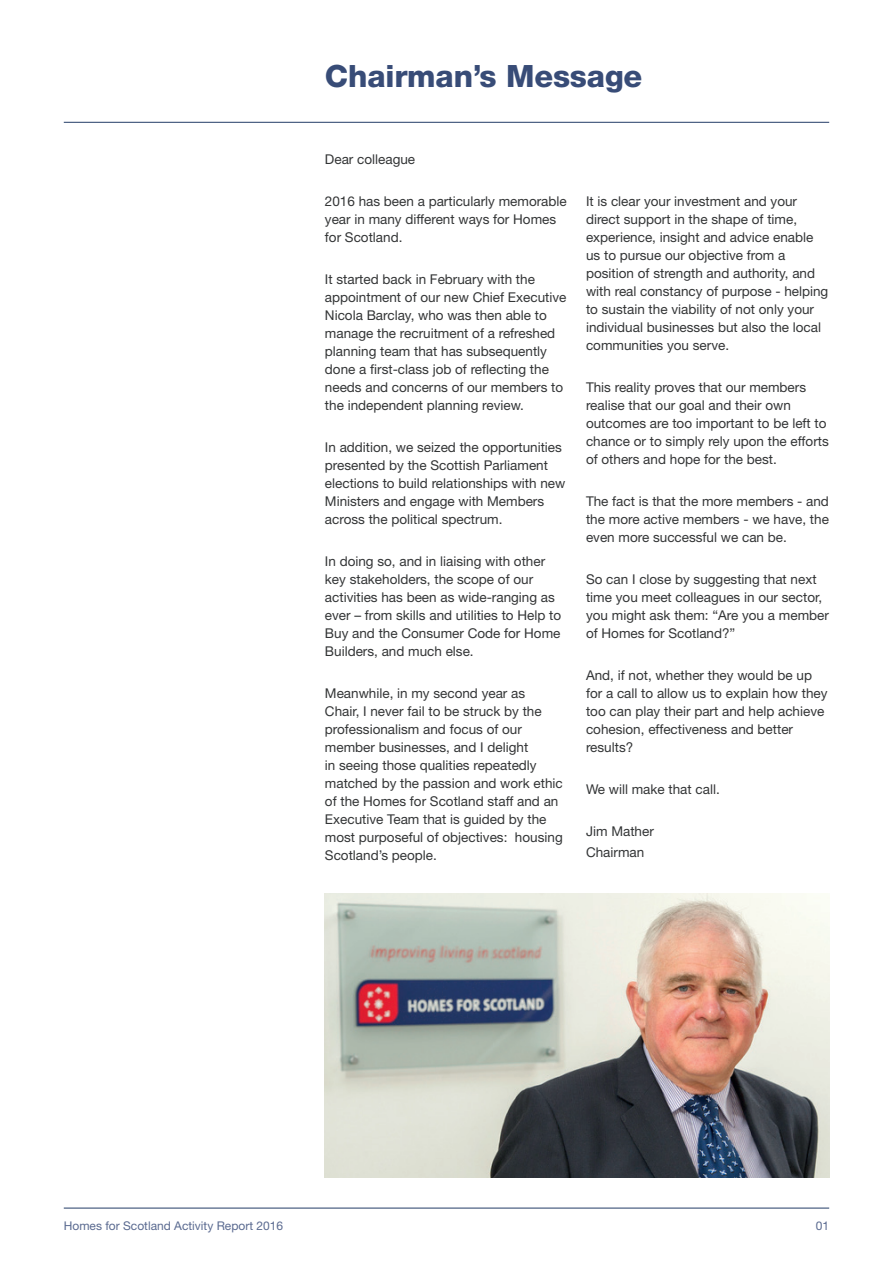
<style>
.page{position:relative;width:893px;height:1263px;background:#fff}
.page>*{position:absolute;margin:0;border:0;box-sizing:border-box;transform-origin:0 0}
.t1{font:800 30.75px "Helvetica Neue";letter-spacing:-.005em;color:#384c77}
.t2{font:13.5px/18px "Helvetica Neue";color:#333536}
.t3{font:12px "Helvetica Neue";color:#5a6a90}
</style>
<div class="page">
<hr style="left:64px;top:122px;width:765px;height:1px;background:#223c67">
<img style="left:325px;top:893px;width:504px;height:285px">
<hr style="left:64px;top:1208px;width:765px;height:1px;background:#223c67">
<h1 class="t1" style="left:325px;top:58px;width:319px">Chairman’s Message</h1>
<p class="t2" style="left:325px;top:150px;width:92px">Dear colleague</p>
<p class="t2" style="left:325px;top:192px;width:243px">2016 has been a particularly memorable year in many different ways for Homes for Scotland.</p>
<p class="t2" style="left:325px;top:270px;width:243px">It started back in February with the appointment of our new Chief Executive Nicola Barclay, who was then able to manage the recruitment of a refreshed planning team that has subsequently done a first-class job of reflecting the needs and concerns of our members to the independent planning review.</p>
<p class="t2" style="left:325px;top:438px;width:242px">In addition, we seized the opportunities presented by the Scottish Parliament elections to build relationships with new Ministers and engage with Members across the political spectrum.</p>
<p class="t2" style="left:325px;top:552px;width:238px">In doing so, and in liaising with other key stakeholders, the scope of our activities has been as wide-ranging as ever – from skills and utilities to Help to Buy and the Consumer Code for Home Builders, and much else.</p>
<p class="t2" style="left:325px;top:684px;width:239px">Meanwhile, in my second year as Chair, I never fail to be struck by the professionalism and focus of our member businesses, and I delight<br>in seeing those qualities repeatedly matched by the passion and work ethic of the Homes for Scotland staff and an Executive Team that is guided by the most purposeful of objectives: housing Scotland’s people.</p>
<p class="t2" style="left:586px;top:192px;width:244px">It is clear your investment and your direct support in the shape of time, experience, insight and advice enable us to pursue our objective from a position of strength and authority, and with real constancy of purpose - helping to sustain the viability of not only your individual businesses but also the local communities you serve.</p>
<p class="t2" style="left:586px;top:378px;width:244px">This reality proves that our members realise that our goal and their own outcomes are too important to be left to chance or to simply rely upon the efforts of others and hope for the best.</p>
<p class="t2" style="left:586px;top:492px;width:244px;text-align:justify">The fact is that the more members - and the more active members - we have, the even more successful we can be.</p>
<p class="t2" style="left:586px;top:570px;width:244px">So can I close by suggesting that next time you meet colleagues in our sector, you might ask them: “Are you a member of Homes for Scotland?”</p>
<p class="t2" style="left:586px;top:666px;width:243px">And, if not, whether they would be up for a call to allow us to explain how they too can play their part and help achieve cohesion, effectiveness and better results?</p>
<p class="t2" style="left:586px;top:780px;width:135px">We will make that call.</p>
<p class="t2" style="left:586px;top:821px;width:69px;line-height:21px">Jim Mather<br>Chairman</p>
<p class="t3" style="left:64px;top:1218px;width:221px">Homes for Scotland Activity Report 2016</p>
<p class="t3" style="left:816px;top:1218px;width:15px">01</p>
</div>
